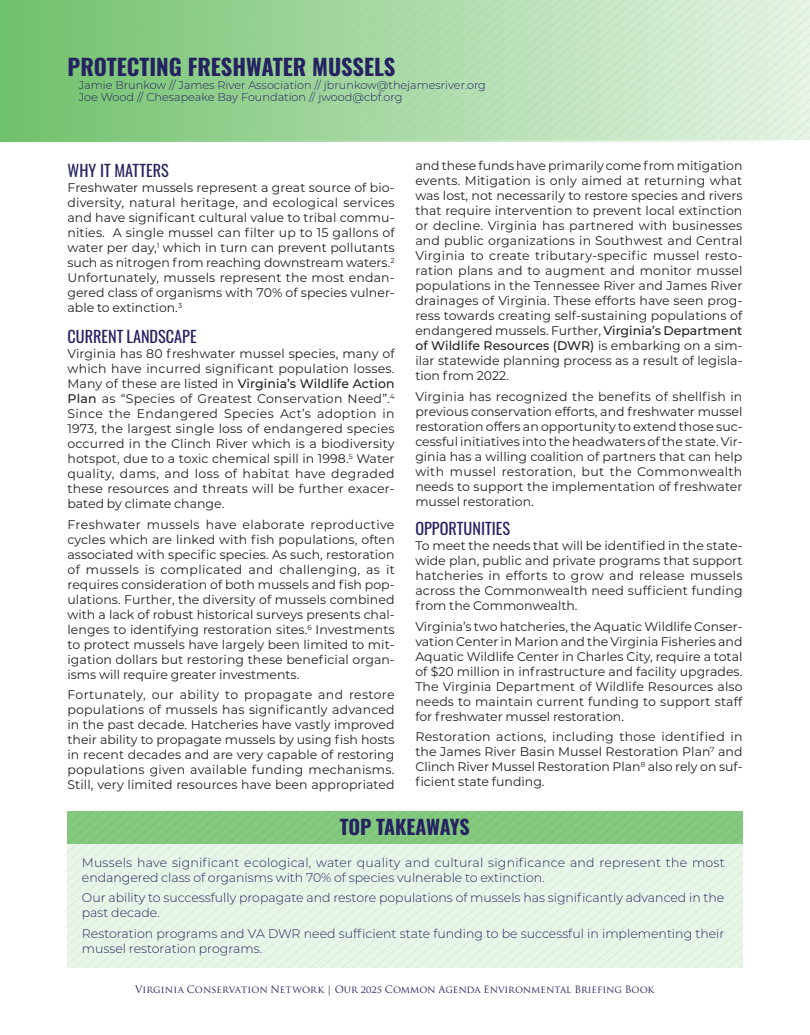
<style>
.page{position:relative;width:810px;height:1035px;background:#fff}
.page>*{position:absolute;margin:0;border:0;box-sizing:border-box;transform-origin:0 0}
.H3_-_Paper_Titles{font:700 22.5px "Oswald";color:#262262}
.t1{font:700 20px "Oswald";letter-spacing:-.01em;color:#262262}
.t2{font:16.25px "Oswald";color:#252161}
.H5_-_Section_Heading{font:16.25px "Oswald";color:#262262}
.BB_COLUMNS{font:12.5px/15px "Montserrat";color:#231f20;text-align:justify}
.t3{font:300 12.5px/15px "Montserrat";color:#262262}
.H3_-_Paper_Titles-2{font:300 11.25px "Montserrat";color:#262262}
.t4{font:10px "Trajan Pro";color:#262262}
.s1{font-weight:500}
</style>
<div class="page">
<div style="left:0;top:0;width:810px;height:141px;background:linear-gradient(to right,#6fc06a,#e5f3e4)"></div>
<svg style="left:67px;top:811px;width:675px;height:157px;background:#d1eacf"></svg>
<p class="H3_-_Paper_Titles" style="left:68px;top:55px;width:330px">PROTECTING FRESHWATER MUSSELS</p>
<p class="H3_-_Paper_Titles-2" style="left:79px;top:77px;width:409px">Jamie Brunkow // James River Association // jbrunkow@thejamesriver.org</p>
<p class="H3_-_Paper_Titles-2" style="left:79px;top:90px;width:325px">Joe Wood // Chesapeake Bay Foundation // jwood@cbf.org</p>
<p class="H5_-_Section_Heading" style="left:68px;top:156px;width:103px">WHY IT MATTERS</p>
<p class="BB_COLUMNS" style="left:68px;top:180px;width:329px">Freshwater mussels represent a great source of bio&shy;diversity, natural heritage, and ecological services and have significant cultural value to tribal commu&shy;nities. A single mussel can filter up to 15 gallons of water per day,<sup>1</sup> which in turn can prevent pollutants such as nitrogen from reaching downstream waters.<sup>2<br></sup>Unfortunately, mussels represent the most endan&shy;gered class of organisms with 70% of species vulner&shy;able to extinction.<sup>3</sup></p>
<p class="t2" style="left:68px;top:322px;width:131px">CURRENT LANDSCAPE</p>
<p class="BB_COLUMNS" style="left:68px;top:346px;width:329px">Virginia has 80 freshwater mussel species, many of which have incurred significant population losses.<br>Many of these are listed in <span class="s1">Virginia’s Wildlife Action Plan</span> as “Species of Greatest Conservation Need”.<sup>4<br></sup>Since the Endangered Species Act’s adoption in 1973, the largest single loss of endangered species occurred in the Clinch River which is a biodiversity hotspot, due to a toxic chemical spill in 1998.<sup>5</sup> Water quality, dams, and loss of habitat have degraded these resources and threats will be further exacer&shy;bated by climate change.</p>
<p class="BB_COLUMNS" style="left:68px;top:516px;width:329px">Freshwater mussels have elaborate reproductive cycles which are linked with fish populations, often associated with specific species. As such, restoration of mussels is complicated and challenging, as it requires consideration of both mussels and fish pop&shy;ulations. Further, the diversity of mussels combined with a lack of robust historical surveys presents chal&shy;lenges to identifying restoration sites.<sup>6</sup> Investments to protect mussels have largely been limited to mit&shy;igation dollars but restoring these beneficial organ&shy;isms will require greater investments.</p>
<p class="BB_COLUMNS" style="left:68px;top:687px;width:329px">Fortunately, our ability to propagate and restore populations of mussels has significantly advanced in the past decade. Hatcheries have vastly improved their ability to propagate mussels by using fish hosts in recent decades and are very capable of restoring populations given available funding mechanisms.<br>Still, very limited resources have been appropriated</p>
<p class="BB_COLUMNS" style="left:415px;top:158px;width:329px">and these funds have primarily come from mitigation events. Mitigation is only aimed at returning what was lost, not necessarily to restore species and rivers that require intervention to prevent local extinction or decline. Virginia has partnered with businesses and public organizations in Southwest and Central Virginia to create tributary-specific mussel resto&shy;ration plans and to augment and monitor mussel populations in the Tennessee River and James River drainages of Virginia. These efforts have seen prog&shy;ress towards creating self-sustaining populations of endangered mussels. Further, <span class="s1">Virginia’s Department of Wildlife Resources (DWR)</span> is embarking on a sim&shy;ilar statewide planning process as a result of legisla&shy;tion from 2022.</p>
<p class="BB_COLUMNS" style="left:415px;top:388px;width:329px">Virginia has recognized the benefits of shellfish in previous conservation efforts, and freshwater mussel restoration offers an opportunity to extend those suc&shy;cessful initiatives into the headwaters of the state. Vir&shy;ginia has a willing coalition of partners that can help with mussel restoration, but the Commonwealth needs to support the implementation of freshwater mussel restoration.</p>
<p class="t2" style="left:415px;top:514px;width:96px">OPPORTUNITIES</p>
<p class="BB_COLUMNS" style="left:415px;top:538px;width:329px">To meet the needs that will be identified in the state&shy;wide plan, public and private programs that support hatcheries in efforts to grow and release mussels across the Commonwealth need sufficient funding from the Commonwealth.</p>
<p class="BB_COLUMNS" style="left:415px;top:618px;width:329px">Virginia’s two hatcheries, the Aquatic Wildlife Conser&shy;vation Center in Marion and the Virginia Fisheries and Aquatic Wildlife Center in Charles City, require a total of $20 million in infrastructure and facility upgrades.<br>The Virginia Department of Wildlife Resources also needs to maintain current funding to support staff for freshwater mussel restoration.</p>
<p class="BB_COLUMNS" style="left:415px;top:729px;width:329px">Restoration actions, including those identified in the James River Basin Mussel Restoration Plan<sup>7</sup> and Clinch River Mussel Restoration Plan<sup>8</sup> also rely on suf&shy;ficient state funding.</p>
<p class="t1" style="left:340px;top:817px;width:132px">TOP TAKEAWAYS</p>
<p class="t3" style="left:82px;top:854px;width:644px">Mussels have significant ecological, water quality and cultural significance and represent the most endangered class of organisms with 70% of species vulnerable to extinction.</p>
<p class="t3" style="left:82px;top:890px;width:644px">Our ability to successfully propagate and restore populations of mussels has significantly advanced in the past decade.</p>
<p class="t3" style="left:82px;top:925px;width:644px">Restoration programs and VA DWR need sufficient state funding to be successful in implementing their mussel restoration programs.</p>
<p class="t4" style="left:135px;top:983px;width:521px">Virginia Conservation Network | Our 2025 Common Agenda Environmental Briefing Book</p>
</div>
